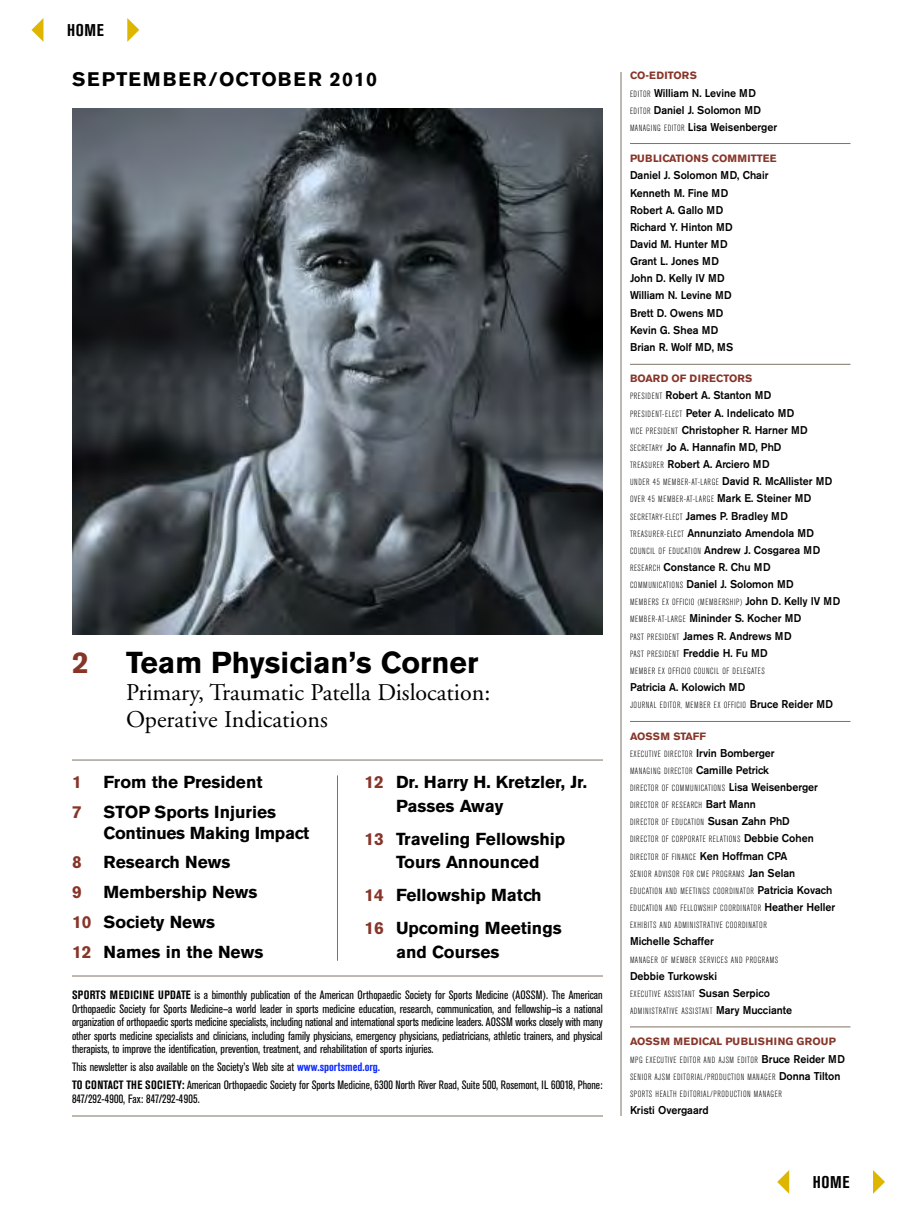
<style>
.page{position:relative;width:918px;height:1224px;background:#fff}
.page>*{position:absolute;margin:0;border:0;box-sizing:border-box;transform-origin:0 0}
.t1{font:700 30px "Akzidenz Grotesk BE";color:#000}
.t2{font:24px/27px "Adobe Garamond";color:#000}
.t3{font:700 19.5px "Akzidenz Grotesk BE";letter-spacing:.055em;color:#000}
.t4{font:700 17.25px/29.8px "Akzidenz Grotesk BE";color:#000}
.t5{font:700 17.25px "Akzidenz Grotesk BE";color:#873529}
.t6{font:700 condensed 16.95px "Akzidenz Grotesk BE";letter-spacing:.035em;color:#000}
.t7{font:condensed 12px/13.5px "Akzidenz Grotesk BE";color:#000;text-align:justify}
.t8{font:500 11.25px/17.1px "Akzidenz Grotesk BE";color:#000;scale:.95 1}
.t9{font:700 10.5px "Akzidenz Grotesk BE";color:#873529}
.t10{font:700 10.5px "Akzidenz Grotesk BE";letter-spacing:.04em;color:#873529}
.t11{font:700 10.5px "Akzidenz Grotesk BE";letter-spacing:.02em;color:#873529}
.t12{font:300 condensed 9px/17.1px "Akzidenz Grotesk BE";letter-spacing:.065em;color:#000}
.s1{color:#873529}
.s2{font-weight:700}
.s3{font-weight:700;color:#0c29ff}
.s4{font-weight:300;font-stretch:condensed;font-size:9px}
.s5{font-weight:500;font-stretch:normal;font-size:11.25px}
</style>
<div class="page">
<hr style="left:621px;top:72px;width:1px;height:1044px;background:#7f7365">
<hr style="left:72px;top:760px;width:531px;height:1px;background:#7f7365">
<hr style="left:72px;top:976px;width:531px;height:1px;background:#7f7365">
<hr style="left:337px;top:775px;width:1px;height:186px;background:#7f7365">
<hr style="left:72px;top:1116px;width:531px;height:1px;background:#7f7365">
<hr style="left:630px;top:143px;width:220px;height:1px;background:#7f7365">
<hr style="left:630px;top:364px;width:220px;height:1px;background:#7f7365">
<hr style="left:630px;top:721px;width:220px;height:1px;background:#7f7365">
<hr style="left:630px;top:1027px;width:220px;height:1px;background:#7f7365">
<img style="left:72px;top:108px;width:531px;height:526px">
<svg style="left:127px;top:18px;width:12px;height:24px"></svg>
<svg style="left:32px;top:18px;width:11px;height:24px"></svg>
<svg style="left:873px;top:1170px;width:12px;height:24px"></svg>
<svg style="left:777px;top:1170px;width:12px;height:24px"></svg>
<h3 class="t6" style="left:67px;top:24px;width:38px">HOME</h3>
<h3 class="t3" style="left:72px;top:71px;width:307px">SEPTEMBER/OCTOBER 2010</h3>
<h1 class="t1" style="left:72px;top:651px;width:408px"><span class="s1">2</span> Team Physician’s Corner</h1>
<h2 class="t2" style="left:126px;top:681px;width:366px">Primary, Traumatic Patella Dislocation:<br>Operative Indications</h2>
<h3 class="t5" style="left:72px;top:775px;width:11px">1</h3>
<h3 class="t4" style="left:103px;top:768px;width:161px">From the President</h3>
<h3 class="t5" style="left:72px;top:805px;width:11px">7</h3>
<h3 class="t4" style="left:103px;top:802px;width:207px;line-height:20.9px">STOP Sports Injuries<br>Continues Making Impact</h3>
<h3 class="t5" style="left:72px;top:856px;width:11px">8</h3>
<h3 class="t4" style="left:103px;top:849px;width:128px">Research News</h3>
<h3 class="t5" style="left:72px;top:885px;width:11px">9</h3>
<h3 class="t4" style="left:72px;top:878px;width:193px;text-indent:31px">Membership News<br><span class="s1">10</span> Society News<br><span class="s1">12</span> Names in the News</h3>
<h3 class="t4" style="left:396px;top:771px;width:193px;line-height:23.9px;text-indent:-31px"><span class="s1">12</span> Dr. Harry H. Kretzler, Jr.<br>Passes Away</h3>
<h3 class="t4" style="left:365px;top:828px;width:202px;line-height:23.9px;text-align:center"><span class="s1">13</span> Traveling Fellowship<br>Tours Announced</h3>
<h3 class="t4" style="left:365px;top:880px;width:199px;line-height:32.8px"><span class="s1">14</span> Fellowship Match<br><span class="s1">16</span> Upcoming Meetings</h3>
<h3 class="t4" style="left:396px;top:938px;width:105px">and Courses</h3>
<p class="t7" style="left:72px;top:989px;width:532px"><span class="s2">SPORTS MEDICINE UPDATE</span> is a bimonthly publication of the American Orthopaedic Society for Sports Medicine (AOSSM). The American Orthopaedic Society for Sports Medicine—a world leader in sports medicine education, research, communication, and fellowship—is a national organization of orthopaedic sports medicine specialists, including national and international sports medicine leaders. AOSSM works closely with many other sports medicine specialists and clinicians, including family physicians, emergency physicians, pediatricians, athletic trainers, and physical therapists, to improve the identification, prevention, treatment, and rehabilitation of sports injuries.</p>
<h3 class="t7" style="left:72px;top:1059px;width:532px;line-height:18px">This newsletter is also available on the Society’s Web site at <span class="s3">www.sportsmed.org.<br></span><span class="s2">TO CONTACT THE SOCIETY:</span> American Orthopaedic Society for Sports Medicine, 6300 North River Road, Suite 500, Rosemont, IL 60018, Phone:</h3>
<h3 class="t7" style="left:72px;top:1093px;width:129px">847/292-4900, Fax: 847/292-4905.</h3>
<p class="t9" style="left:630px;top:72px;width:68px">CO-EDITORS</p>
<p class="t8" style="left:630px;top:85px;width:156px"><span class="s4">EDITOR</span> William N. Levine MD<br><span class="s4">EDITOR</span> Daniel J. Solomon MD<br><span class="s4">MANAGING EDITOR</span> Lisa Weisenberger</p>
<p class="t9" style="left:630px;top:154px;width:148px">PUBLICATIONS COMMITTEE</p>
<p class="t8" style="left:630px;top:168px;width:147px">Daniel J. Solomon MD, Chair<br>Kenneth M. Fine MD<br>Robert A. Gallo MD<br>Richard Y. Hinton MD<br>David M. Hunter MD<br>Grant L. Jones MD<br>John D. Kelly IV MD<br>William N. Levine MD<br>Brett D. Owens MD<br>Kevin G. Shea MD<br>Brian R. Wolf MD, MS</p>
<p class="t11" style="left:630px;top:375px;width:124px">BOARD OF DIRECTORS</p>
<p class="t8" style="left:630px;top:388px;width:189px"><span class="s4">PRESIDENT</span> Robert A. Stanton MD <span class="s4">PRESIDENT-ELECT</span> Peter A. Indelicato MD <span class="s4">VICE PRESIDENT</span> Christopher R. Harner MD <span class="s4">SECRETARY</span> Jo A. Hannafin MD, PhD <span class="s4">TREASURER</span> Robert A. Arciero MD</p>
<p class="t12" style="left:630px;top:474px;width:204px">UNDER 45 MEMBER-AT-LARGE <span class="s5">David R. McAllister MD<br></span>OVER 45 MEMBER-AT-LARGE <span class="s5">Mark E. Steiner MD</span></p>
<p class="t8" style="left:630px;top:508px;width:195px"><span class="s4">SECRETARY-ELECT</span> James P. Bradley MD<br><span class="s4">TREASURER-ELECT</span> Annunziato Amendola MD</p>
<p class="t12" style="left:630px;top:543px;width:192px">COUNCIL OF EDUCATION <span class="s5">Andrew J. Cosgarea MD</span></p>
<p class="t8" style="left:630px;top:559px;width:174px"><span class="s4">RESEARCH</span> Constance R. Chu MD<br><span class="s4">COMMUNICATIONS</span> Daniel J. Solomon MD</p>
<p class="t12" style="left:630px;top:594px;width:212px">MEMBERS EX OFFICIO (MEMBERSHIP) <span class="s5">John D. Kelly IV MD</span></p>
<p class="t8" style="left:630px;top:611px;width:182px"><span class="s4">MEMBER-AT-LARGE</span> Mininder S. Kocher MD<br><span class="s4">PAST PRESIDENT</span> James R. Andrews MD</p>
<p class="t12" style="left:630px;top:646px;width:139px">PAST PRESIDENT <span class="s5">Freddie H. Fu MD<br></span>MEMBER EX OFFICIO COUNCIL OF DELEGATES</p>
<p class="t8" style="left:630px;top:679px;width:123px">Patricia A. Kolowich MD</p>
<p class="t12" style="left:630px;top:697px;width:205px">JOURNAL EDITOR, MEMBER EX OFFICIO <span class="s5">Bruce Reider MD</span></p>
<p class="t9" style="left:630px;top:732px;width:78px">AOSSM STAFF</p>
<p class="t12" style="left:630px;top:746px;width:207px">EXECUTIVE DIRECTOR <span class="s5">Irvin Bomberger<br></span>MANAGING DIRECTOR <span class="s5">Camille Petrick<br></span>DIRECTOR OF COMMUNICATIONS <span class="s5">Lisa Weisenberger </span>DIRECTOR OF RESEARCH <span class="s5">Bart Mann<br></span>DIRECTOR OF EDUCATION <span class="s5">Susan Zahn PhD<br></span>DIRECTOR OF CORPORATE RELATIONS <span class="s5">Debbie Cohen </span>DIRECTOR OF FINANCE <span class="s5">Ken Hoffman CPA<br></span>SENIOR ADVISOR FOR CME PROGRAMS <span class="s5">Jan Selan<br></span>EDUCATION AND MEETINGS COORDINATOR <span class="s5">Patricia Kovach </span>EDUCATION AND FELLOWSHIP COORDINATOR <span class="s5">Heather Heller </span>EXHIBITS AND ADMINISTRATIVE COORDINATOR</p>
<p class="t8" style="left:630px;top:934px;width:90px">Michelle Schaffer</p>
<p class="t12" style="left:630px;top:952px;width:150px">MANAGER OF MEMBER SERVICES AND PROGRAMS</p>
<p class="t8" style="left:630px;top:968px;width:93px">Debbie Turkowski</p>
<p class="t12" style="left:630px;top:986px;width:164px">EXECUTIVE ASSISTANT <span class="s5">Susan Serpico<br></span>ADMINISTRATIVE ASSISTANT <span class="s5">Mary Mucciante</span></p>
<p class="t10" style="left:630px;top:1038px;width:208px">AOSSM MEDICAL PUBLISHING GROUP</p>
<p class="t12" style="left:630px;top:1052px;width:216px">MPG EXECUTIVE EDITOR AND AJSM EDITOR <span class="s5">Bruce Reider MD<br></span>SENIOR AJSM EDITORIAL/PRODUCTION MANAGER <span class="s5">Donna Tilton<br></span>SPORTS HEALTH EDITORIAL/PRODUCTION MANAGER</p>
<p class="t8" style="left:630px;top:1102px;width:84px">Kristi Overgaard</p>
<h3 class="t6" style="left:813px;top:1176px;width:38px">HOME</h3>
</div>
